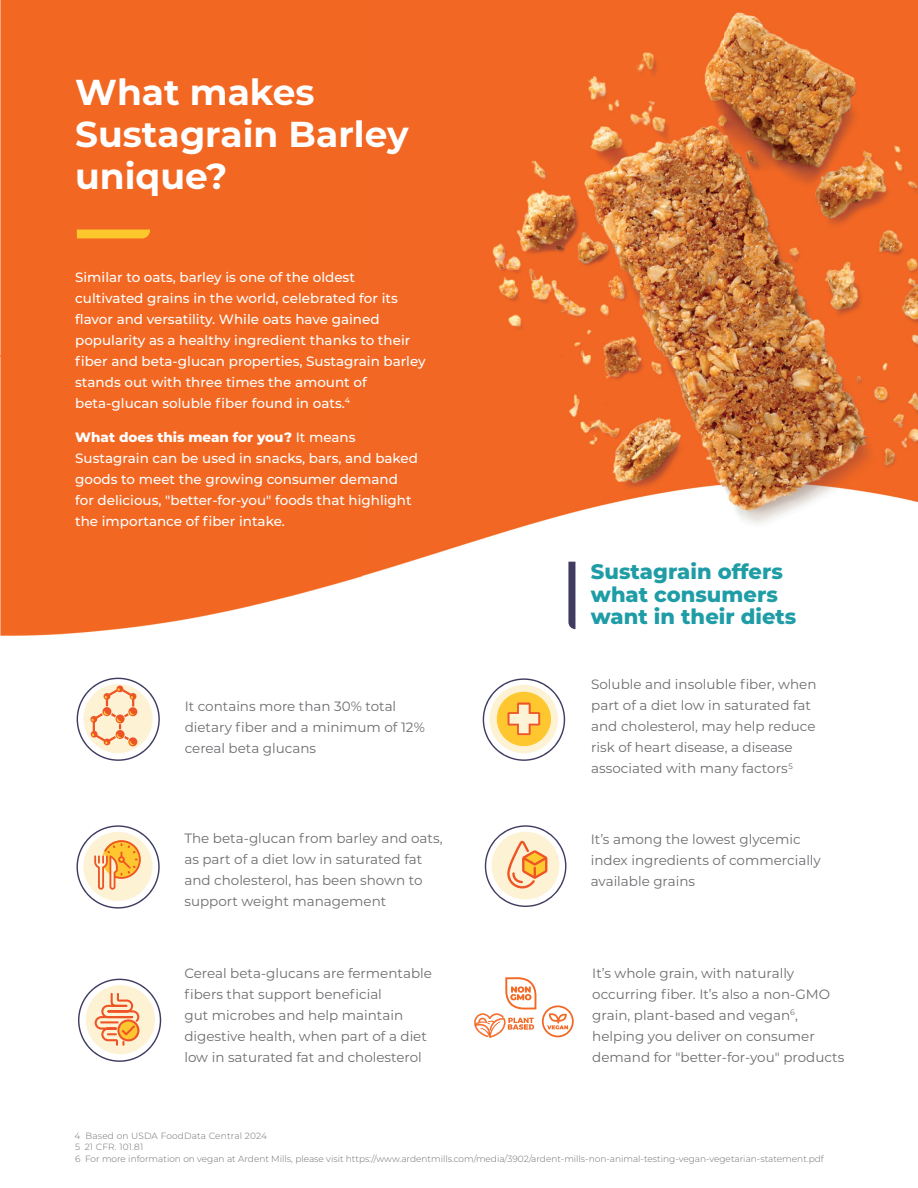
<style>
.page{position:relative;width:918px;height:1188px;background:#fff}
.page>*{position:absolute;margin:0;border:0;box-sizing:border-box;transform-origin:0 0}
.t1{font:700 36px/42px "Montserrat";color:#fff}
.t2{font:800 21px/22.5px "Montserrat";color:#1f9da6}
.t3{font:13.5px/21px "Montserrat";color:#6c6d70}
.t4{font:500 13.5px/21px "Montserrat";color:#fff}
.t5{font:300 9px/11.2px "Montserrat";color:#6c6d70}
.s1{font-weight:800}
</style>
<div class="page">
<img style="left:0;top:0;width:918px;height:1038px">
<svg style="left:77px;top:230px;width:73px;height:8px"></svg>
<svg style="left:568px;top:562px;width:7px;height:67px"></svg>
<svg style="left:77px;top:678px;width:83px;height:83px"></svg>
<svg style="left:76px;top:825px;width:84px;height:84px"></svg>
<svg style="left:78px;top:979px;width:83px;height:83px"></svg>
<svg style="left:483px;top:678px;width:82px;height:83px"></svg>
<svg style="left:485px;top:825px;width:81px;height:82px"></svg>
<svg style="left:542px;top:1005px;width:32px;height:32px"></svg>
<svg style="left:474px;top:977px;width:62px;height:61px"></svg>
<h1 class="t1" style="left:75px;top:71px;width:335px">What makes<br>Sustagrain Barley unique?</h1>
<p class="t4" style="left:75px;top:267px;width:352px">Similar to oats, barley is one of the oldest cultivated grains in the world, celebrated for its flavor and versatility. While oats have gained popularity as a healthy ingredient thanks to their fiber and beta-glucan properties, Sustagrain barley stands out with three times the amount of beta-glucan soluble fiber found in oats.<sup>4</sup></p>
<p class="t4" style="left:75px;top:428px;width:344px"><span class="s1">What does this mean for you?</span> It means Sustagrain can be used in snacks, bars, and baked goods to meet the growing consumer demand for delicious, "better-for-you" foods that highlight the importance of fiber intake.</p>
<p class="t3" style="left:185px;top:697px;width:242px">It contains more than 30% total dietary fiber and a minimum of 12% cereal beta glucans</p>
<p class="t3" style="left:184px;top:829px;width:260px">The beta-glucan from barley and oats, as part of a diet low in saturated fat and cholesterol, has been shown to support weight management</p>
<p class="t3" style="left:184px;top:963px;width:249px">Cereal beta-glucans are fermentable fibers that support beneficial<br>gut microbes and help maintain digestive health, when part of a diet low in saturated fat and cholesterol</p>
<h2 class="t2" style="left:591px;top:563px;width:207px">Sustagrain offers what consumers want in their diets</h2>
<p class="t3" style="left:591px;top:675px;width:227px">Soluble and insoluble fiber, when part of a diet low in saturated fat and cholesterol, may help reduce risk of heart disease, a disease associated with many factors<sup>5</sup></p>
<p class="t3" style="left:591px;top:830px;width:232px">It’s among the lowest glycemic index ingredients of commercially available grains</p>
<p class="t3" style="left:592px;top:963px;width:254px">It’s whole grain, with naturally occurring fiber. It’s also a non-GMO grain, plant-based and vegan<sup>6</sup>, helping you deliver on consumer demand for "better-for-you" products</p>
<p class="t5" style="left:74px;top:1131px;width:751px">4 Based on USDA FoodData Central 2024<br>5 21 CFR. 101.81<br>6 For more information on vegan at Ardent Mills, please visit https://www.ardentmills.com/media/3902/ardent-mills-non-animal-testing-vegan-vegetarian-statement.pdf</p>
</div>
